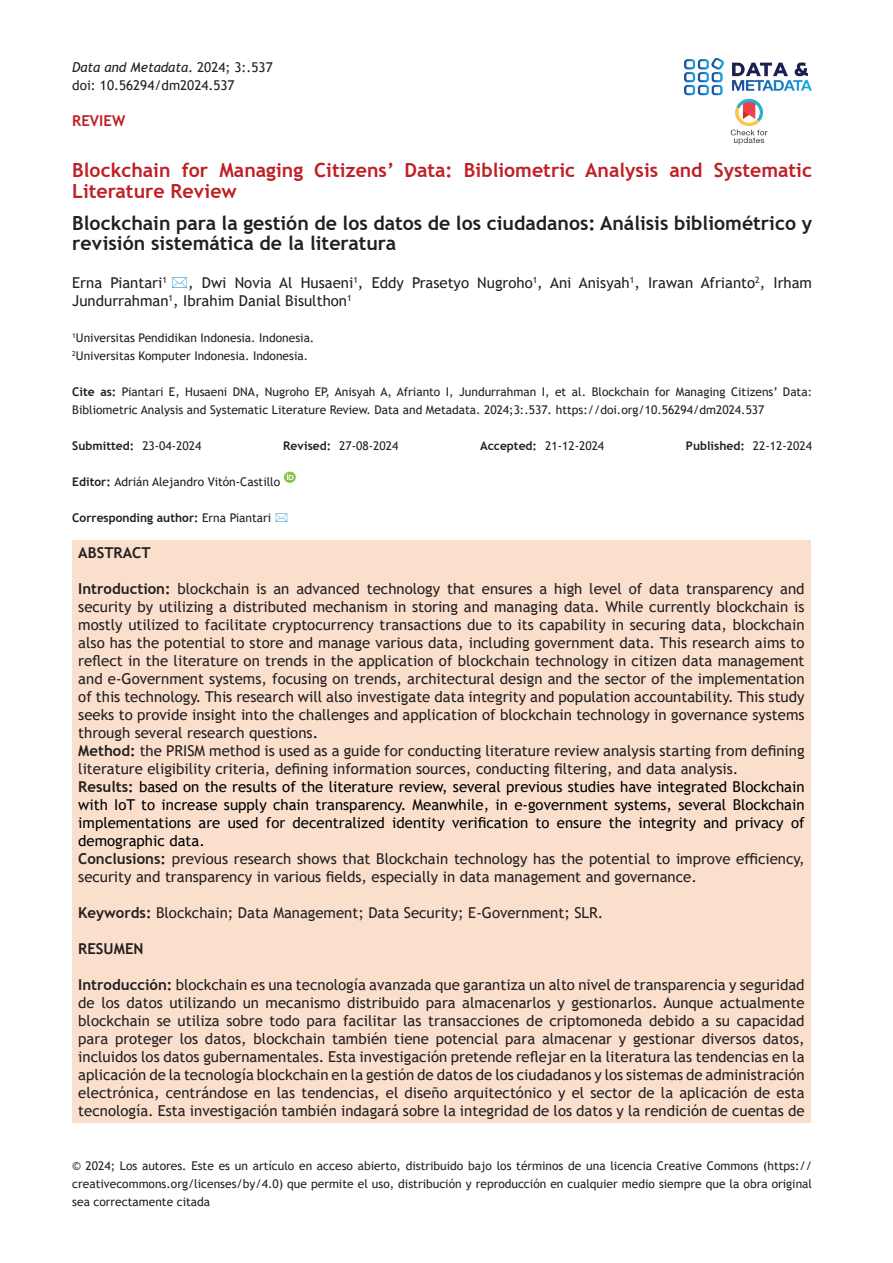
<style>
.page{position:relative;width:893px;height:1263px;background:#fff}
.page>*{position:absolute;margin:0;border:0;box-sizing:border-box;transform-origin:0 0}
.t1{font:700 19.5px/19.5px "Trebuchet MS";color:#231f20}
.t2{font:700 19.5px/21px "Trebuchet MS";color:#c02025}
.t3{font:15px/18px "Trebuchet MS";color:#231f20}
.t4{font:15px/18px "Trebuchet MS";color:#000001;text-align:justify}
.t5{font:700 15px "Trebuchet MS";color:#231f20}
.t6{font:700 15px "Trebuchet MS";color:#c02025}
.t7{font:italic 13.5px "Trebuchet MS";color:#231f20}
.t8{font:13.5px "Trebuchet MS";color:#231f20}
.t9{font:12px/18px "Trebuchet MS";color:#231f20;text-align:justify}
.t10{font:700 12px "Trebuchet MS";color:#231f20}
.s1{font-style:normal}
.s2{font-weight:700}
.s3{font-weight:400}
.s4{color:#000001}
.s5{font-weight:700;color:#231f20}
</style>
<div class="page">
<img style="left:684px;top:57px;width:128px;height:39px">
<img style="left:730px;top:98px;width:38px;height:47px">
<div style="left:72px;top:540px;width:739px;height:582px;background:#fbdfcd"></div>
<svg style="left:284px;top:472px;width:12px;height:11px"></svg>
<p class="t7" style="left:72px;top:59px;width:202px">Data and Metadata<span class="s1">. 2024; 3:.537</span></p>
<p class="t8" style="left:72px;top:77px;width:164px">doi: 10.56294/dm2024.537</p>
<p class="t6" style="left:72px;top:111px;width:54px">REVIEW</p>
<p class="t2" style="left:72px;top:159px;width:741px">Blockchain for Managing Citizens’ Data: Bibliometric Analysis and Systematic<br>Literature Review</p>
<p class="t1" style="left:72px;top:214px;width:741px">Blockchain para la gestión de los datos de los ciudadanos: Análisis bibliométrico y revisión sistemática de la literatura</p>
<p class="t3" style="left:72px;top:274px;width:741px;text-indent:116px">, Dwi Novia Al Husaeni<sup>1</sup>, Eddy Prasetyo Nugroho<sup>1</sup>, Ani Anisyah<sup>1</sup>, Irawan Afrianto<sup>2</sup>, Irham<br>Jundurrahman<sup>1</sup>, Ibrahim Danial Bisulthon<sup>1</sup></p>
<p class="t3" style="left:72px;top:274px;width:96px">Erna Piantari<sup>1</sup></p>
<p class="t9" style="left:72px;top:329px;width:244px"><sup>1</sup>Universitas Pendidikan Indonesia. Indonesia.</p>
<p class="t9" style="left:72px;top:347px;width:237px"><sup>2</sup>Universitas Komputer Indonesia. Indonesia.</p>
<p class="t9" style="left:72px;top:383px;width:741px"><span class="s2">Cite as:</span> Piantari E, Husaeni DNA, Nugroho EP, Anisyah A, Afrianto I, Jundurrahman I, et al. Blockchain for Managing Citizens’ Data:<br>Bibliometric Analysis and Systematic Literature Review. Data and Metadata. 2024;3:.537. https://doi.org/10.56294/dm2024.537</p>
<p class="t10" style="left:72px;top:438px;width:131px">Submitted: <span class="s3">23-04-2024</span></p>
<p class="t9" style="left:283px;top:437px;width:117px"><span class="s2">Revised:</span> 27-08-2024</p>
<p class="t9" style="left:480px;top:437px;width:126px"><span class="s2">Accepted:</span> 21-12-2024</p>
<p class="t10" style="left:686px;top:438px;width:128px">Published: <span class="s3">22-12-2024</span></p>
<p class="t9" style="left:72px;top:473px;width:209px"><span class="s2">Editor:</span> Adrián Alejandro Vitón-Castillo</p>
<p class="t10" style="left:72px;top:510px;width:200px">Corresponding author: <span class="s3">Erna Piantari</span></p>
<p class="t5" style="left:78px;top:543px;width:74px">ABSTRACT</p>
<p class="t3" style="left:78px;top:580px;width:728px;text-align:justify"><span class="s2">Introduction:</span> blockchain is an advanced technology that ensures a high level of data transparency and security by utilizing a distributed mechanism in storing and managing data. While currently blockchain is mostly utilized to facilitate cryptocurrency transactions due to its capability in securing data, blockchain also has the potential to store and manage various data, including government data. This research aims to reflect in the literature on trends in the application of blockchain technology in citizen data management and e-Government systems, focusing on trends, architectural design and the sector of the implementation of this technology. This research will also investigate data integrity and population accountability. This study seeks to provide insight into the challenges and application of blockchain technology in governance systems through several research questions<span class="s4">.</span></p>
<p class="t3" style="left:78px;top:742px;width:728px"><span class="s2">Method:</span> the PRISM method is used as a guide for conducting literature review analysis starting from defining literature eligibility criteria, defining information sources, conducting filtering, and data analysis.</p>
<p class="t4" style="left:78px;top:778px;width:728px"><span class="s5">Results:</span> based on the results of the literature review, several previous studies have integrated Blockchain with IoT to increase supply chain transparency. Meanwhile, in e-government systems, several Blockchain implementations are used for decentralized identity verification to ensure the integrity and privacy of demographic data.</p>
<p class="t3" style="left:78px;top:850px;width:728px"><span class="s2">Conclusions:</span> previous research shows that Blockchain technology has the potential to improve efficiency, security and transparency in various fields, especially in data management and governance.</p>
<p class="t3" style="left:78px;top:904px;width:527px"><span class="s2">Keywords:</span> Blockchain; Data Management; Data Security; E-Government; SLR.</p>
<p class="t5" style="left:78px;top:939px;width:67px">RESUMEN</p>
<p class="t3" style="left:78px;top:976px;width:728px;text-align:justify"><span class="s2">Introducción:</span> blockchain es una tecnología avanzada que garantiza un alto nivel de transparencia y seguridad de los datos utilizando un mecanismo distribuido para almacenarlos y gestionarlos. Aunque actualmente blockchain se utiliza sobre todo para facilitar las transacciones de criptomoneda debido a su capacidad para proteger los datos, blockchain también tiene potencial para almacenar y gestionar diversos datos, incluidos los datos gubernamentales. Esta investigación pretende reflejar en la literatura las tendencias en la aplicación de la tecnología blockchain en la gestión de datos de los ciudadanos y los sistemas de administración electrónica, centrándose en las tendencias, el diseño arquitectónico y el sector de la aplicación de esta tecnología. Esta investigación también indagará sobre la integridad de los datos y la rendición de cuentas de</p>
<p class="t9" style="left:72px;top:1157px;width:741px">© 2024; Los autores. Este es un artículo en acceso abierto, distribuido bajo los términos de una licencia Creative Commons (https:// creativecommons.org/licenses/by/4.0) que permite el uso, distribución y reproducción en cualquier medio siempre que la obra original sea correctamente citada</p>
</div>
